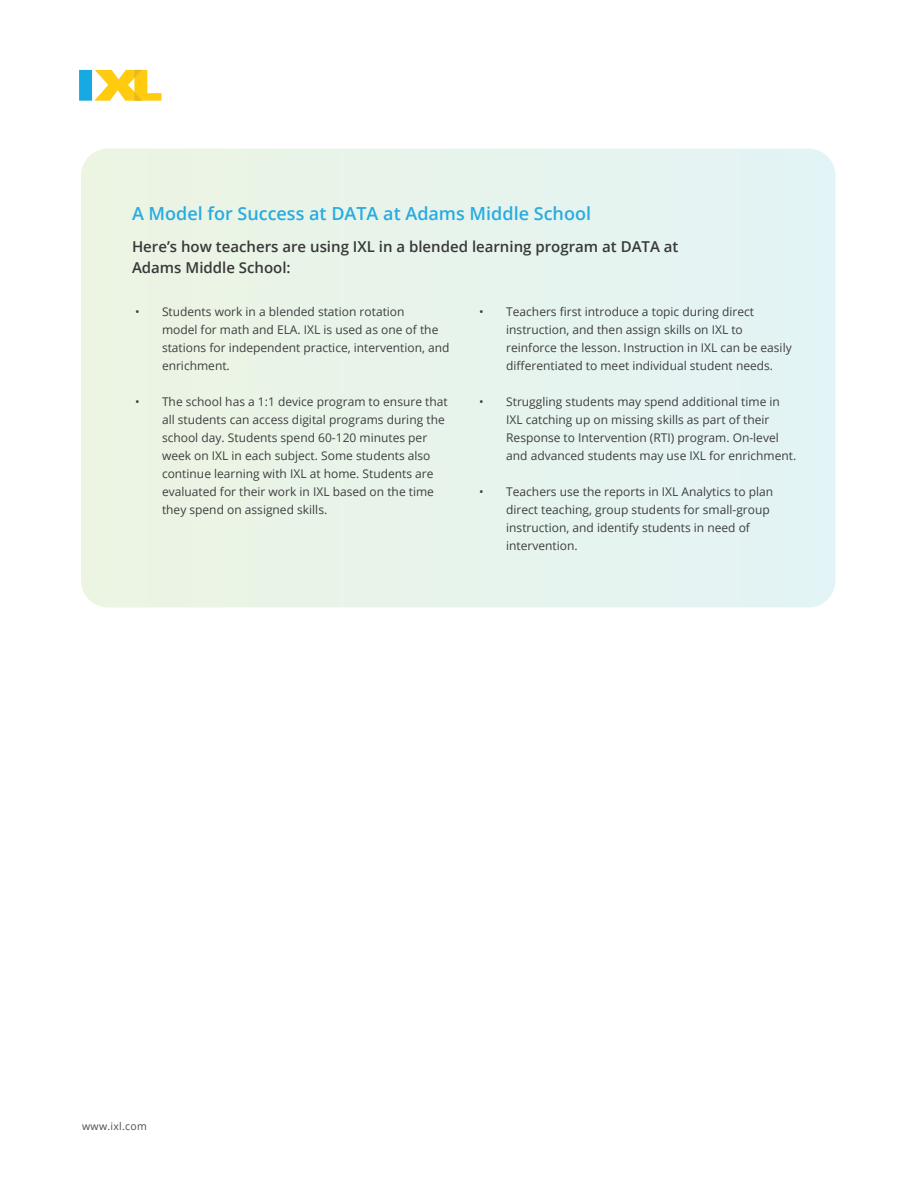
<style>
.page{position:relative;width:918px;height:1188px;background:#fff}
.page>*{position:absolute;margin:0;border:0;box-sizing:border-box;transform-origin:0 0}
.t1{font:600 18px "Open Sans";color:#28abe1}
.t2{font:600 15px/21px "Open Sans";color:#383839}
.t3{font:12px/18px "Open Sans";color:#3e3e3f}
.t4{font:10.5px "Open Sans";letter-spacing:.025em;color:#4c4d4e}
</style>
<div class="page">
<div style="left:79px;top:70px;width:13px;height:31px;background:#17a9e1"></div>
<svg style="left:94px;top:70px;width:68px;height:31px"></svg>
<svg style="left:81px;top:148px;width:755px;height:460px;background:#e7f4eb"></svg>
<h1 class="t1" style="left:132px;top:201px;width:461px">A Model for Success at DATA at Adams Middle School</h1>
<p class="t2" style="left:132px;top:236px;width:548px">Here’s how teachers are using IXL in a blended learning program at DATA at<br>Adams Middle School:</p>
<p class="t3" style="left:162px;top:302px;width:289px;text-indent:-27px">• Students work in a blended station rotation<br>model for math and ELA. IXL is used as one of the stations for independent practice, intervention, and enrichment.</p>
<p class="t3" style="left:162px;top:392px;width:287px;text-indent:-27px">• The school has a 1:1 device program to ensure that all students can access digital programs during the school day. Students spend 60-120 minutes per week on IXL in each subject. Some students also continue learning with IXL at home. Students are evaluated for their work in IXL based on the time they spend on assigned skills.</p>
<p class="t3" style="left:506px;top:302px;width:287px;text-indent:-27px">• Teachers first introduce a topic during direct instruction, and then assign skills on IXL to reinforce the lesson. Instruction in IXL can be easily differentiated to meet individual student needs.</p>
<p class="t3" style="left:506px;top:392px;width:292px;text-indent:-27px">• Struggling students may spend additional time in IXL catching up on missing skills as part of their Response to Intervention (RTI) program. On-level and advanced students may use IXL for enrichment.</p>
<p class="t3" style="left:506px;top:482px;width:268px;text-indent:-27px">• Teachers use the reports in IXL Analytics to plan direct teaching, group students for small-group instruction, and identify students in need of intervention.</p>
<p class="t4" style="left:82px;top:1119px;width:66px">www.ixl.com</p>
</div>
